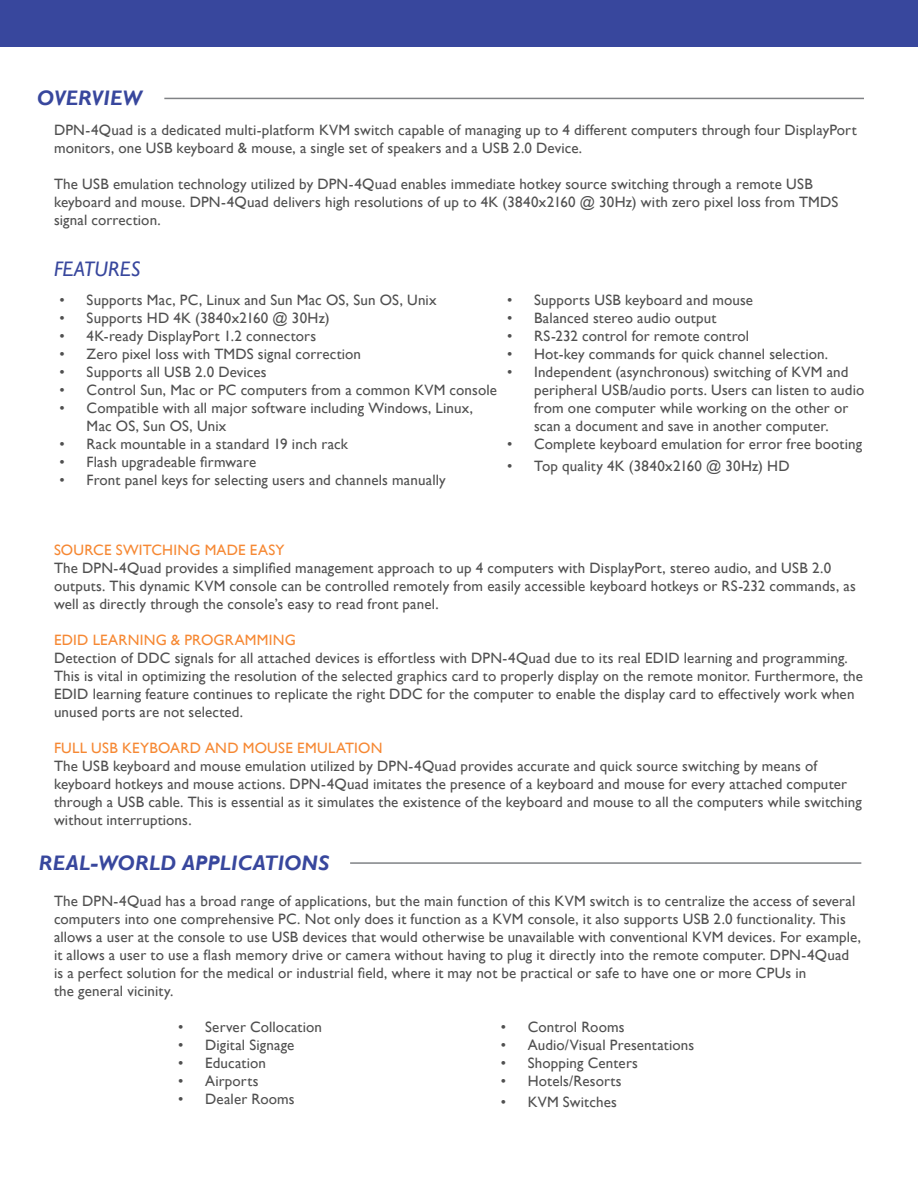
<style>
.page{position:relative;width:918px;height:1188px;background:#fff}
.page>*{position:absolute;margin:0;border:0;box-sizing:border-box;transform-origin:0 0}
.t1{font:italic 700 21px "Gill Sans";letter-spacing:.005em;color:#38479d}
.t2{font:italic 21px "Gill Sans";letter-spacing:.01em;color:#38479d}
.t3{font:15px/18px "Gill Sans";letter-spacing:.01em;color:#505050}
.t4{font:15px "Gill Sans";letter-spacing:.015em;color:#f68833}
</style>
<div class="page">
<div style="left:0;top:0;width:918px;height:46px;background:#38479d"></div>
<hr style="left:350px;top:862px;width:511px;height:2px;background:#808285">
<hr style="left:164px;top:98px;width:700px;height:1px;background:#808285">
<p class="t1" style="left:37px;top:86px;width:107px">OVERVIEW</p>
<p class="t3" style="left:54px;top:121px;width:804px">DPN-4Quad is a dedicated multi-platform KVM switch capable of managing up to 4 different computers through four DisplayPort monitors, one USB keyboard &amp; mouse, a single set of speakers and a USB 2.0 Device.</p>
<p class="t3" style="left:54px;top:175px;width:786px">The USB emulation technology utilized by DPN-4Quad enables immediate hotkey source switching through a remote USB keyboard and mouse. DPN-4Quad delivers high resolutions of up to 4K (3840x2160 @ 30Hz) with zero pixel loss from TMDS signal correction.</p>
<p class="t2" style="left:54px;top:257px;width:88px">FEATURES</p>
<p class="t3" style="left:60px;top:292px;width:378px">• Supports Mac, PC, Linux and Sun Mac OS, Sun OS, Unix</p>
<p class="t3" style="left:60px;top:310px;width:271px">• Supports HD 4K (3840x2160 @ 30Hz)</p>
<p class="t3" style="left:60px;top:328px;width:258px">• 4K-ready DisplayPort 1.2 connectors</p>
<p class="t3" style="left:60px;top:346px;width:303px">• Zero pixel loss with TMDS signal correction</p>
<p class="t3" style="left:60px;top:364px;width:209px">• Supports all USB 2.0 Devices</p>
<p class="t3" style="left:60px;top:382px;width:439px">• Control Sun, Mac or PC computers from a common KVM console</p>
<p class="t3" style="left:87px;top:400px;width:388px;text-indent:-27px">• Compatible with all major software including Windows, Linux,<br>Mac OS, Sun OS, Unix</p>
<p class="t3" style="left:60px;top:436px;width:290px">• Rack mountable in a standard 19 inch rack</p>
<p class="t3" style="left:60px;top:454px;width:198px">• Flash upgradeable firmware</p>
<p class="t3" style="left:60px;top:472px;width:388px">• Front panel keys for selecting users and channels manually</p>
<p class="t3" style="left:507px;top:292px;width:248px">• Supports USB keyboard and mouse</p>
<p class="t3" style="left:507px;top:310px;width:211px">• Balanced stereo audio output</p>
<p class="t3" style="left:507px;top:328px;width:244px">• RS-232 control for remote control</p>
<p class="t3" style="left:507px;top:346px;width:323px">• Hot-key commands for quick channel selection.</p>
<p class="t3" style="left:534px;top:364px;width:332px;text-indent:-27px">• Independent (asynchronous) switching of KVM and peripheral USB/audio ports. Users can listen to audio from one computer while working on the other or scan a document and save in another computer.</p>
<p class="t3" style="left:507px;top:436px;width:357px">• Complete keyboard emulation for error free booting</p>
<p class="t3" style="left:507px;top:457px;width:284px">• Top quality 4K (3840x2160 @ 30Hz) HD</p>
<p class="t4" style="left:54px;top:541px;width:232px">SOURCE SWITCHING MADE EASY</p>
<p class="t3" style="left:54px;top:559px;width:803px">The DPN-4Quad provides a simplified management approach to up 4 computers with DisplayPort, stereo audio, and USB 2.0 outputs. This dynamic KVM console can be controlled remotely from easily accessible keyboard hotkeys or RS-232 commands, as well as directly through the console’s easy to read front panel.</p>
<p class="t4" style="left:54px;top:631px;width:244px">EDID LEARNING &amp; PROGRAMMING</p>
<p class="t3" style="left:54px;top:649px;width:811px">Detection of DDC signals for all attached devices is effortless with DPN-4Quad due to its real EDID learning and programming.<br>This is vital in optimizing the resolution of the selected graphics card to properly display on the remote monitor. Furthermore, the EDID learning feature continues to replicate the right DDC for the computer to enable the display card to effectively work when unused ports are not selected.</p>
<p class="t4" style="left:54px;top:739px;width:330px">FULL USB KEYBOARD AND MOUSE EMULATION</p>
<p class="t3" style="left:54px;top:757px;width:809px">The USB keyboard and mouse emulation utilized by DPN-4Quad provides accurate and quick source switching by means of keyboard hotkeys and mouse actions. DPN-4Quad imitates the presence of a keyboard and mouse for every attached computer through a USB cable. This is essential as it simulates the existence of the keyboard and mouse to all the computers while switching without interruptions.</p>
<p class="t1" style="left:39px;top:851px;width:292px">REAL-WORLD APPLICATIONS</p>
<p class="t3" style="left:54px;top:892px;width:809px">The DPN-4Quad has a broad range of applications, but the main function of this KVM switch is to centralize the access of several computers into one comprehensive PC. Not only does it function as a KVM console, it also supports USB 2.0 functionality. This allows a user at the console to use USB devices that would otherwise be unavailable with conventional KVM devices. For example, it allows a user to use a flash memory drive or camera without having to plug it directly into the remote computer. DPN-4Quad is a perfect solution for the medical or industrial field, where it may not be practical or safe to have one or more CPUs in<br>the general vicinity.</p>
<p class="t3" style="left:178px;top:1018px;width:145px">• Server Collocation</p>
<p class="t3" style="left:178px;top:1036px;width:118px">• Digital Signage</p>
<p class="t3" style="left:178px;top:1054px;width:89px">• Education</p>
<p class="t3" style="left:178px;top:1072px;width:82px">• Airports</p>
<p class="t3" style="left:178px;top:1090px;width:118px">• Dealer Rooms</p>
<p class="t3" style="left:501px;top:1018px;width:125px">• Control Rooms</p>
<p class="t3" style="left:501px;top:1036px;width:195px">• Audio/Visual Presentations</p>
<p class="t3" style="left:501px;top:1054px;width:139px">• Shopping Centers</p>
<p class="t3" style="left:501px;top:1072px;width:123px">• Hotels/Resorts</p>
<p class="t3" style="left:501px;top:1093px;width:118px">• KVM Switches</p>
</div>
